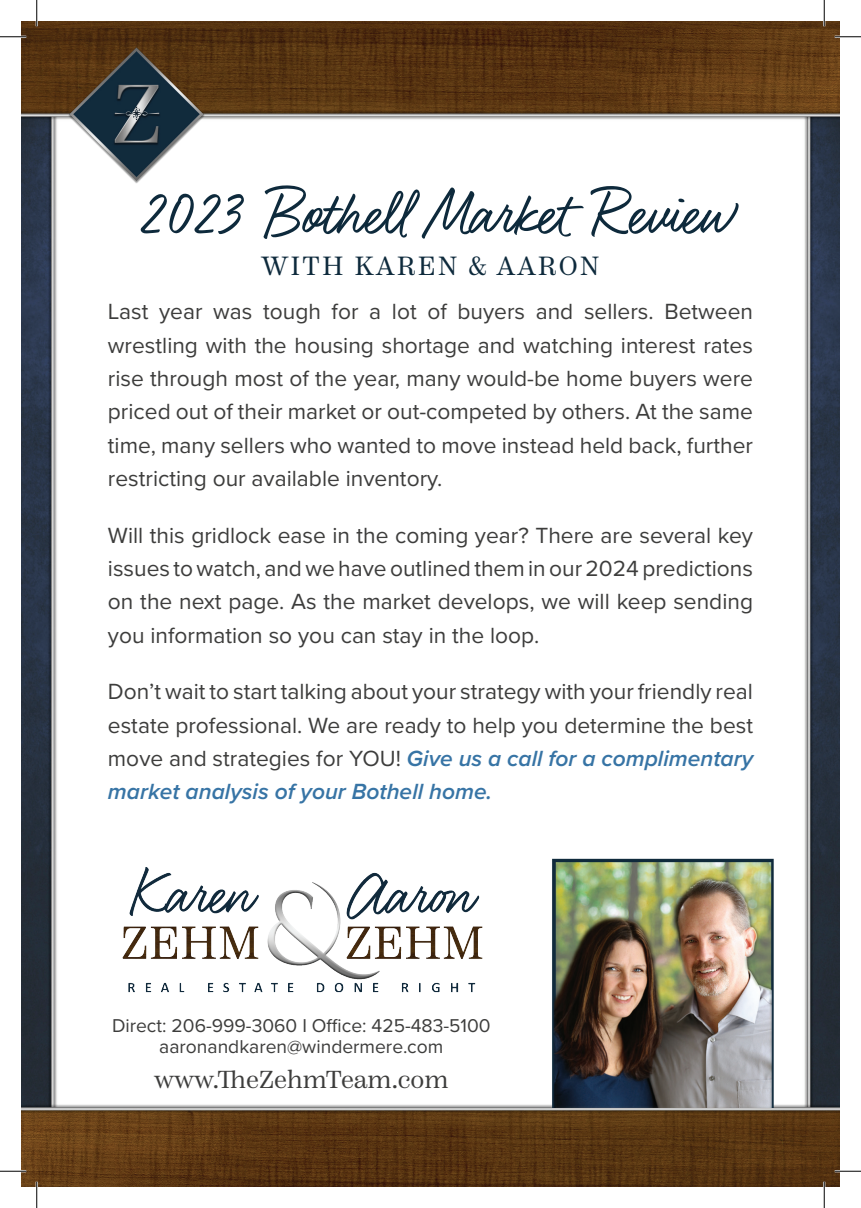
<style>
.page{position:relative;width:861px;height:1208px;background:#fff}
.page>*{position:absolute;margin:0;border:0;box-sizing:border-box;transform-origin:0 0}
.t1{font:70px "Felt That";color:#0e2a3c}
.t2{font:26.25px "Scotch Text";letter-spacing:.085em;color:#0e2a3c}
.t3{font:24.5px "Scotch Text";color:#3d3d3c}
.t4{font:22.75px/33.2px "Proxima Nova";color:#3d3d3c;text-align:justify}
.t5{font:19.25px/21px "Proxima Nova";color:#3d3d3c;text-align:center}
.s1{font-weight:600;font-style:italic;color:#3774a5}
</style>
<div class="page">
<img style="left:21px;top:21px;width:819px;height:1165px">
<img style="left:544px;top:855px;width:238px;height:252px">
<img style="left:105px;top:855px;width:393px;height:155px">
<img style="left:61px;top:42px;width:149px;height:144px">
<hr style="left:0;top:36px;width:26px;height:2px;background:#fff">
<hr style="left:835px;top:36px;width:26px;height:2px;background:#fff">
<hr style="left:0;top:1170px;width:26px;height:2px;background:#fff">
<hr style="left:835px;top:1170px;width:26px;height:2px;background:#fff">
<hr style="left:36px;top:0;width:2px;height:26px;background:#fff">
<hr style="left:36px;top:1181px;width:2px;height:27px;background:#fff">
<hr style="left:823px;top:0;width:2px;height:26px;background:#fff">
<hr style="left:823px;top:1181px;width:2px;height:27px;background:#fff">
<svg style="left:0;top:36px;width:26px;height:1px"></svg>
<svg style="left:835px;top:36px;width:26px;height:1px"></svg>
<svg style="left:0;top:1170px;width:26px;height:1px"></svg>
<svg style="left:835px;top:1170px;width:26px;height:1px"></svg>
<svg style="left:36px;top:0;width:1px;height:26px"></svg>
<svg style="left:36px;top:1181px;width:1px;height:27px"></svg>
<svg style="left:824px;top:0;width:1px;height:26px"></svg>
<svg style="left:824px;top:1181px;width:1px;height:27px"></svg>
<h1 class="t1" style="left:136px;top:171px;width:597px">2023 Bothell Market Review</h1>
<p class="t2" style="left:261px;top:250px;width:340px">WITH KAREN &amp; AARON</p>
<p class="t4" style="left:108px;top:294px;width:647px">Last year was tough for a lot of buyers and sellers. Between wrestling with the housing shortage and watching interest rates rise through most of the year, many would-be home buyers were priced out of their market or out-competed by others. At the same time, many sellers who wanted to move instead held back, further restricting our available inventory.</p>
<p class="t4" style="left:108px;top:517px;width:647px">Will this gridlock ease in the coming year? There are several key issues to watch, and we have outlined them in our 2024 predictions on the next page. As the market develops, we will keep sending you information so you can stay in the loop.</p>
<p class="t4" style="left:108px;top:674px;width:647px">Don’t wait to start talking about your strategy with your friendly real estate professional. We are ready to help you determine the best move and strategies for YOU! <span class="s1">Give us a call for a complimentary market analysis of your Bothell home.</span></p>
<p class="t5" style="left:112px;top:1014px;width:380px">Direct: 206-999-3060 I Office: 425-483-5100 aaronandkaren@windermere.com</p>
<p class="t3" style="left:154px;top:1065px;width:296px">www.TheZehmTeam.com</p>
</div>
